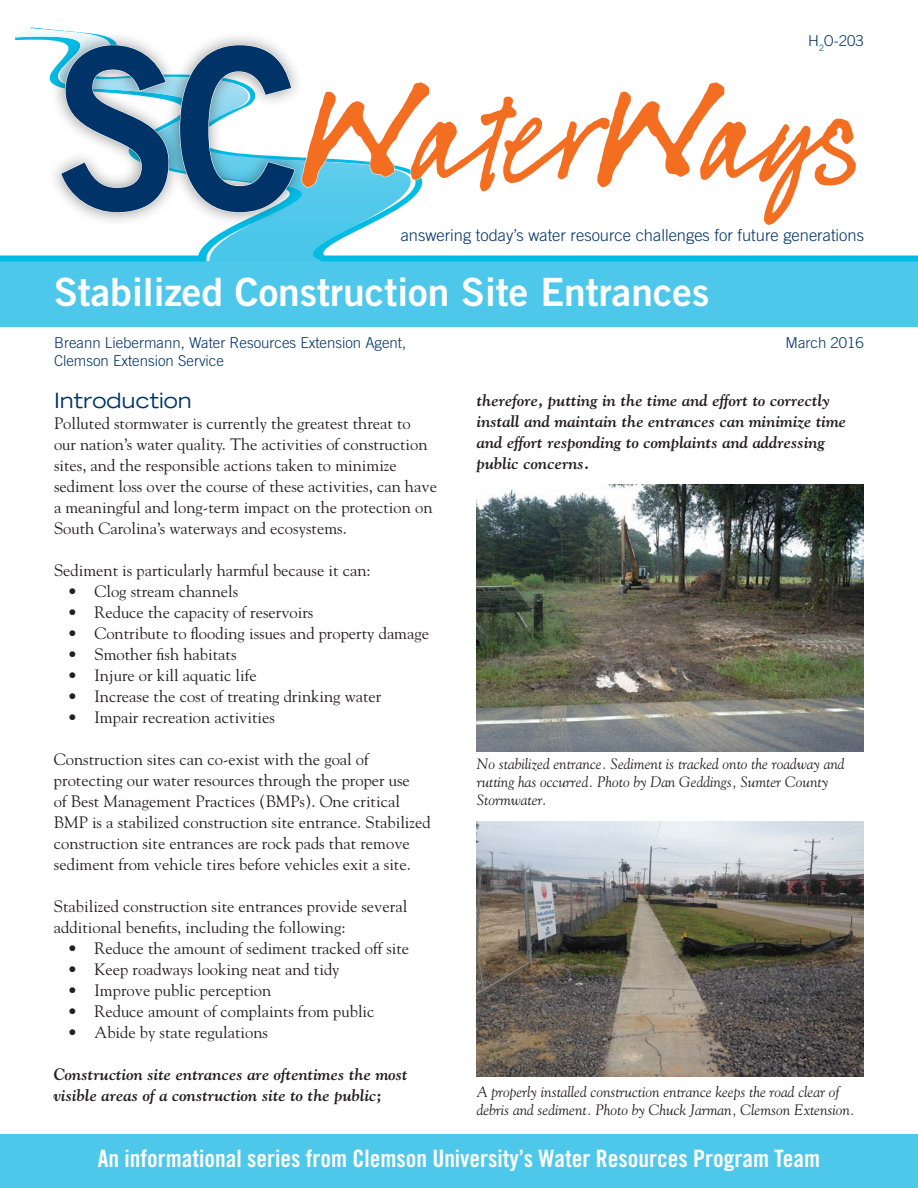
<style>
.page{position:relative;width:918px;height:1188px;background:#fff}
.page>*{position:absolute;margin:0;border:0;box-sizing:border-box;transform-origin:0 0}
.t1{font:225px "Trade Gothic LT Std Bd 2";color:#003367;scale:.91 1}
.t2{font:82.5px "FG Saga";letter-spacing:-.01em;color:#f36e21}
.t3{font:39px "Trade Gothic LT Std Bd 2";color:#fff}
.t4{font:24px "Trade Gothic LT Std Bd Cn 20";color:#fff}
.copy{font:expanded 21px "Trade Gothic LT Std";color:#003367}
.copy-2{font:16.5px/21px "Goudy";color:#231f20}
.copy-3{font:italic 700 16.5px/21px "Goudy";color:#231f20}
.copy-4{font:300 16.5px "Trade Gothic LT Std";color:#003367}
.copy-5{font:italic 15px/18px "Goudy";color:#231f20}
.copy-6{font:300 15px/18px "Trade Gothic LT Std";color:#003367}
.s1{font-size:120px}
</style>
<div class="page">
<svg style="left:0;top:28px;width:444px;height:234px"></svg>
<div style="left:0;top:262px;width:918px;height:65px;background:#4ec8ea"></div>
<div style="left:0;top:256px;width:206px;height:6px;background:#02bce5"></div>
<div style="left:321px;top:256px;width:597px;height:6px;background:#02bce5"></div>
<div style="left:0;top:1134px;width:918px;height:54px;background:#4ec8ea"></div>
<div style="left:47px;top:30px;width:262px;height:197px;background:#231f20;opacity:.5"></div>
<svg style="left:60px;top:45px;width:109px;height:168px"></svg>
<svg style="left:179px;top:45px;width:116px;height:168px"></svg>
<svg style="left:301px;top:82px;width:143px;height:144px"></svg>
<img style="left:477px;top:485px;width:387px;height:267px">
<img style="left:477px;top:822px;width:387px;height:254px">
<p class="copy-6" style="left:808px;top:32px;width:57px">H<sub>2</sub>O-203</p>
<p class="t1" style="left:54px;top:-10px;width:271px">SC</p>
<p class="t2" style="left:301px;top:98px;width:566px"><span class="s1">W</span>ater<span class="s1">W</span>ays</p>
<p class="copy-4" style="left:401px;top:226px;width:465px">answering today’s water resource challenges for future generations</p>
<p class="t3" style="left:54px;top:268px;width:657px">Stabilized Construction Site Entrances</p>
<p class="copy-6" style="left:54px;top:334px;width:354px">Breann Liebermann, Water Resources Extension Agent,<br>Clemson Extension Service</p>
<p class="copy-6" style="left:786px;top:334px;width:80px">March 2016</p>
<p class="copy" style="left:54px;top:387px;width:139px">Introduction</p>
<p class="copy-2" style="left:54px;top:413px;width:385px">Polluted stormwater is currently the greatest threat to<br>our nation’s water quality. The activities of construction sites, and the responsible actions taken to minimize sediment loss over the course of these activities, can have a meaningful and long-term impact on the protection on South Carolina’s waterways and ecosystems.</p>
<p class="copy-2" style="left:54px;top:560px;width:318px">Sediment is particularly harmful because it can:</p>
<p class="copy-2" style="left:68px;top:581px;width:172px">• Clog stream channels</p>
<p class="copy-2" style="left:68px;top:602px;width:247px">• Reduce the capacity of reservoirs</p>
<p class="copy-2" style="left:68px;top:623px;width:363px">• Contribute to flooding issues and property damage</p>
<p class="copy-2" style="left:68px;top:644px;width:171px">• Smother fish habitats</p>
<p class="copy-2" style="left:68px;top:665px;width:191px">• Injure or kill aquatic life</p>
<p class="copy-2" style="left:68px;top:686px;width:315px">• Increase the cost of treating drinking water</p>
<p class="copy-2" style="left:68px;top:707px;width:209px">• Impair recreation activities</p>
<p class="copy-2" style="left:54px;top:749px;width:378px">Construction sites can co-exist with the goal of protecting our water resources through the proper use<br>of Best Management Practices (BMPs). One critical BMP is a stabilized construction site entrance. Stabilized construction site entrances are rock pads that remove sediment from vehicle tires before vehicles exit a site.</p>
<p class="copy-2" style="left:54px;top:896px;width:355px">Stabilized construction site entrances provide several additional benefits, including the following:</p>
<p class="copy-2" style="left:68px;top:938px;width:343px">• Reduce the amount of sediment tracked off site</p>
<p class="copy-2" style="left:68px;top:959px;width:274px">• Keep roadways looking neat and tidy</p>
<p class="copy-2" style="left:68px;top:980px;width:205px">• Improve public perception</p>
<p class="copy-2" style="left:68px;top:1001px;width:309px">• Reduce amount of complaints from public</p>
<p class="copy-2" style="left:68px;top:1022px;width:202px">• Abide by state regulations</p>
<p class="copy-3" style="left:54px;top:1064px;width:355px">Construction site entrances are oftentimes the most visible areas of a construction site to the public;</p>
<p class="copy-3" style="left:477px;top:389px;width:371px">therefore, putting in the time and effort to correctly install and maintain the entrances can minimize time and effort responding to complaints and addressing public concerns.</p>
<p class="copy-5" style="left:477px;top:754px;width:369px">No stabilized entrance. Sediment is tracked onto the roadway and rutting has occurred. Photo by Dan Geddings, Sumter County<br>Stormwater.</p>
<p class="copy-5" style="left:477px;top:1083px;width:380px">A properly installed construction entrance keeps the road clear of debris and sediment. Photo by Chuck Jarman, Clemson Extension.</p>
<p class="t4" style="left:98px;top:1144px;width:724px">An informational series from Clemson University’s Water Resources Program Team</p>
</div>
